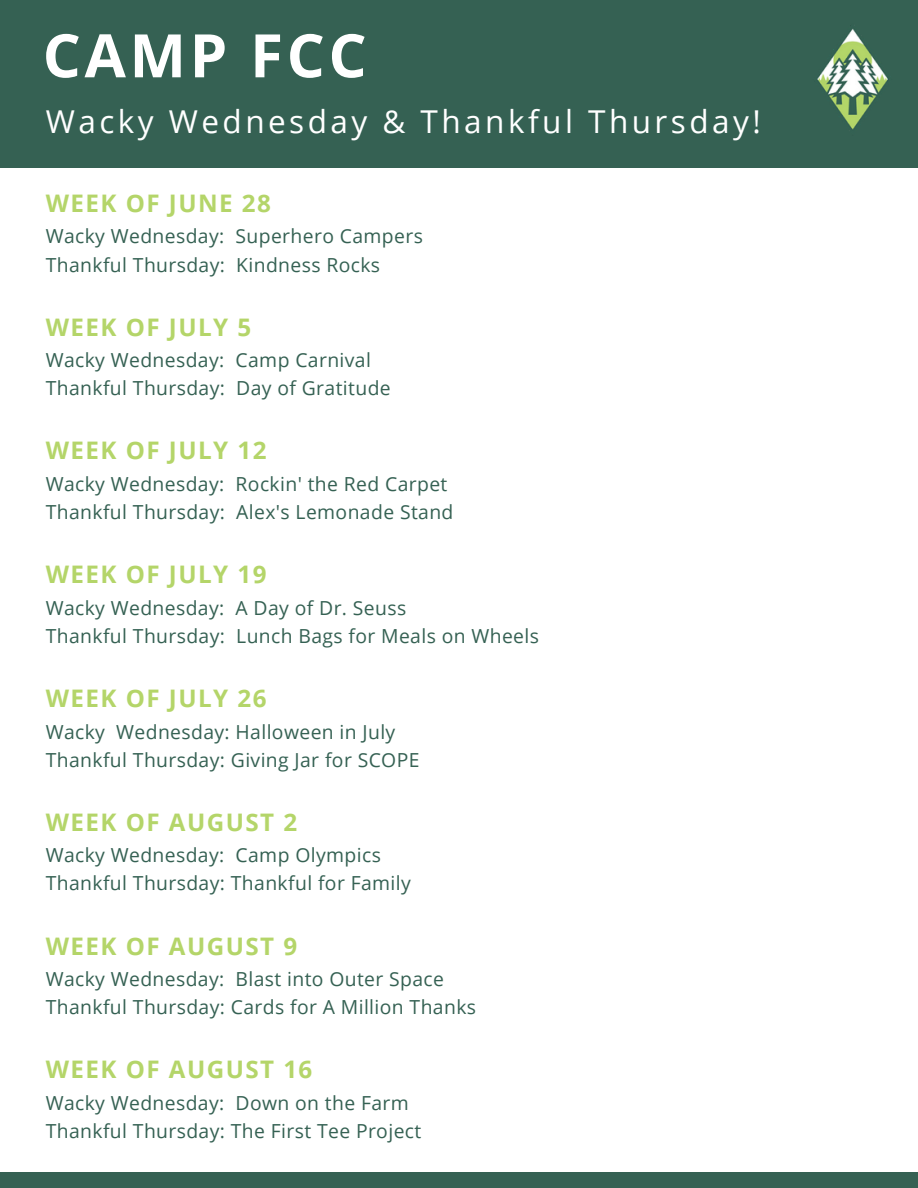
<style>
.page{position:relative;width:918px;height:1188px;background:#fff}
.page>*{position:absolute;margin:0;border:0;box-sizing:border-box;transform-origin:0 0}
.t1{font:700 60px "Open Sans";letter-spacing:.06em;color:#fff}
.t2{font:31.5px "Open Sans";letter-spacing:.11em;color:#fff}
.t3{font:700 24.15px "Open Sans";letter-spacing:.06em;color:#b4d569}
.t4{font:19.35px/28px "Open Sans";letter-spacing:.02em;color:#356153}
</style>
<div class="page">
<div style="left:0;top:0;width:918px;height:167px;background:#356153"></div>
<img style="left:817px;top:29px;width:71px;height:101px">
<div style="left:0;top:1172px;width:918px;height:16px;background:#356153"></div>
<h1 class="t1" style="left:43px;top:13px;width:326px">CAMP FCC</h1>
<h2 class="t2" style="left:46px;top:99px;width:717px">Wacky Wednesday &amp; Thankful Thursday!</h2>
<p class="t3" style="left:46px;top:186px;width:227px">WEEK OF JUNE 28</p>
<p class="t4" style="left:46px;top:222px;width:379px">Wacky Wednesday: Superhero Campers<br>Thankful Thursday: Kindness Rocks</p>
<p class="t3" style="left:46px;top:310px;width:207px">WEEK OF JULY 5</p>
<p class="t4" style="left:46px;top:346px;width:347px">Wacky Wednesday: Camp Carnival<br>Thankful Thursday: Day of Gratitude</p>
<p class="t3" style="left:46px;top:434px;width:222px">WEEK OF JULY 12</p>
<p class="t4" style="left:46px;top:469px;width:409px">Wacky Wednesday: Rockin' the Red Carpet<br>Thankful Thursday: Alex's Lemonade Stand</p>
<p class="t3" style="left:46px;top:557px;width:222px">WEEK OF JULY 19</p>
<p class="t4" style="left:46px;top:593px;width:495px">Wacky Wednesday: A Day of Dr. Seuss<br>Thankful Thursday: Lunch Bags for Meals on Wheels</p>
<p class="t3" style="left:46px;top:681px;width:222px">WEEK OF JULY 26</p>
<p class="t4" style="left:46px;top:717px;width:375px">Wacky Wednesday: Halloween in July<br>Thankful Thursday: Giving Jar for SCOPE</p>
<p class="t3" style="left:46px;top:805px;width:253px">WEEK OF AUGUST 2</p>
<p class="t4" style="left:46px;top:841px;width:367px">Wacky Wednesday: Camp Olympics<br>Thankful Thursday: Thankful for Family</p>
<p class="t3" style="left:46px;top:929px;width:253px">WEEK OF AUGUST 9</p>
<p class="t4" style="left:46px;top:965px;width:432px">Wacky Wednesday: Blast into Outer Space<br>Thankful Thursday: Cards for A Million Thanks</p>
<p class="t3" style="left:46px;top:1053px;width:268px">WEEK OF AUGUST 16</p>
<p class="t4" style="left:46px;top:1088px;width:377px">Wacky Wednesday: Down on the Farm<br>Thankful Thursday: The First Tee Project</p>
</div>
